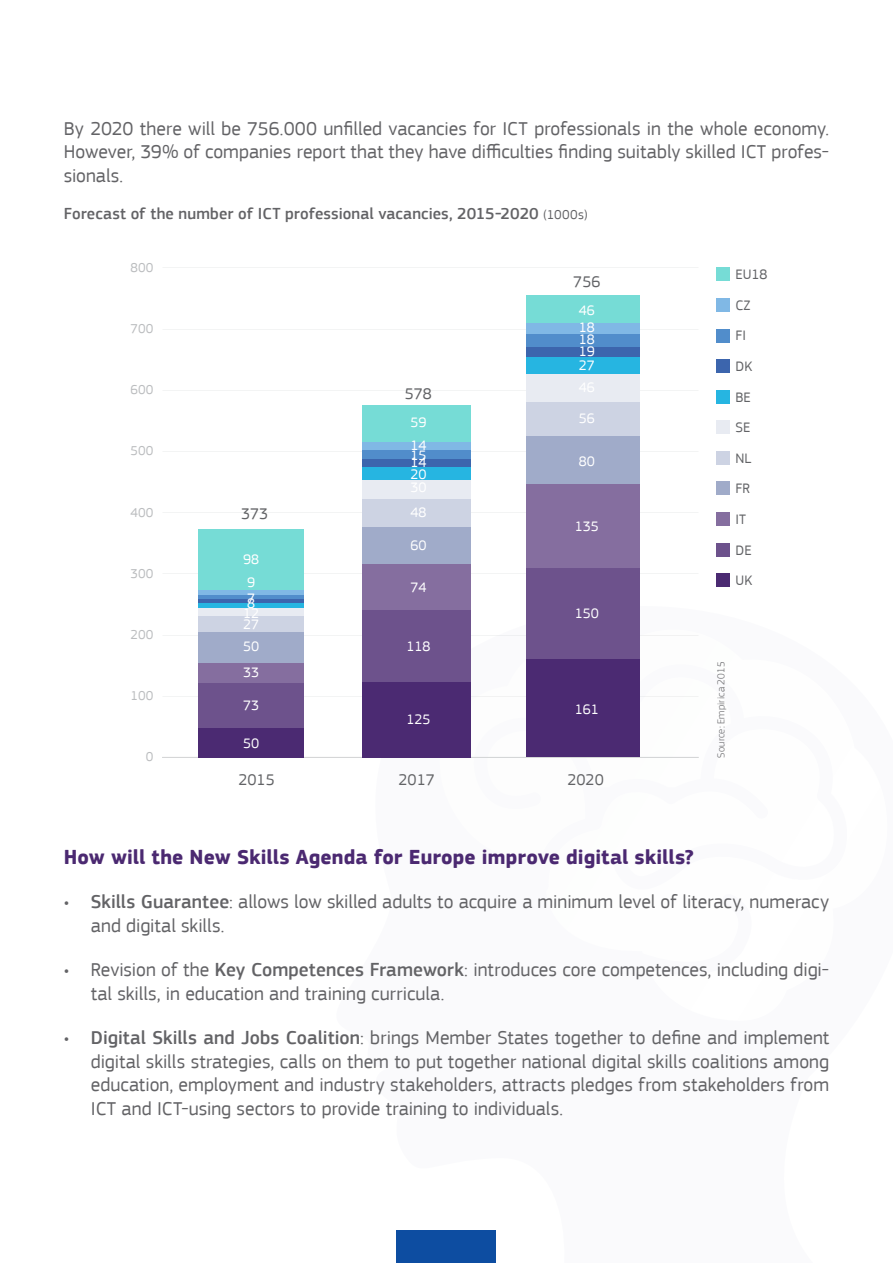
<style>
.page{position:relative;width:893px;height:1263px;background:#fff}
.page>*{position:absolute;margin:0;border:0;box-sizing:border-box;transform-origin:0 0}
.t1{font:700 21px "EC Square Sans Pro";letter-spacing:.005em;color:#4b2971}
.Body{font:19.5px/23.4px "EC Square Sans Pro";color:#636366}
.Graph_title{font:500 16.5px "EC Square Sans Pro";letter-spacing:.005em;color:#636366}
.t2{font:16.2px "EC Square Sans Pro";letter-spacing:.005em;color:#626366}
.t3{font:14.4px/12.8px "EC Square Sans Pro";letter-spacing:.005em;color:#fff}
.t4{font:14.4px/30.6px "EC Square Sans Pro";color:#626366}
.t5{font:13.5px "EC Square Sans Pro";letter-spacing:.01em;color:#bbbdbf}
.source{font:300 10.5px "EC Square Sans Pro";letter-spacing:.02em;color:#636366}
.s1{font-weight:400;font-size:13.5px}
.s2{font-weight:500}
</style>
<div class="page">
<svg style="left:335px;top:604px;width:161px;height:659px"></svg>
<svg style="left:417px;top:618px;width:281px;height:405px"></svg>
<hr style="left:162px;top:757px;width:537px;height:1px;background:#d1d3d4">
<div style="left:526px;top:568px;width:114px;height:91px;background:#6d528c"></div>
<div style="left:526px;top:484px;width:114px;height:83px;background:#856e9f"></div>
<div style="left:526px;top:435px;width:114px;height:49px;background:#a0abc9"></div>
<div style="left:526px;top:402px;width:114px;height:33px;background:#cdd3e3"></div>
<div style="left:526px;top:374px;width:114px;height:28px;background:#e8ebf2"></div>
<div style="left:526px;top:357px;width:114px;height:17px;background:#26b5e1"></div>
<div style="left:526px;top:347px;width:114px;height:10px;background:#3c65ad"></div>
<div style="left:526px;top:334px;width:114px;height:13px;background:#518dcb"></div>
<div style="left:526px;top:323px;width:114px;height:11px;background:#80b8e5"></div>
<div style="left:526px;top:295px;width:114px;height:28px;background:#76dcd6"></div>
<div style="left:526px;top:659px;width:114px;height:98px;background:#4b2a72"></div>
<div style="left:363px;top:610px;width:108px;height:72px;background:#6d528c"></div>
<div style="left:363px;top:564px;width:108px;height:46px;background:#856e9f"></div>
<div style="left:363px;top:527px;width:108px;height:37px;background:#a0abc9"></div>
<div style="left:363px;top:498px;width:108px;height:29px;background:#cdd3e3"></div>
<div style="left:363px;top:479px;width:108px;height:19px;background:#e8ebf2"></div>
<div style="left:363px;top:467px;width:108px;height:12px;background:#26b5e1"></div>
<div style="left:363px;top:459px;width:108px;height:8px;background:#3c65ad"></div>
<div style="left:363px;top:450px;width:108px;height:9px;background:#518dcb"></div>
<div style="left:363px;top:442px;width:108px;height:8px;background:#80b8e5"></div>
<div style="left:363px;top:405px;width:108px;height:37px;background:#76dcd6"></div>
<div style="left:363px;top:682px;width:108px;height:75px;background:#4b2a72"></div>
<div style="left:199px;top:728px;width:105px;height:29px;background:#4b2a72"></div>
<div style="left:199px;top:682px;width:105px;height:46px;background:#6d528c"></div>
<div style="left:199px;top:662px;width:105px;height:20px;background:#856e9f"></div>
<div style="left:199px;top:632px;width:105px;height:30px;background:#a0abc9"></div>
<div style="left:199px;top:616px;width:105px;height:16px;background:#cdd3e3"></div>
<div style="left:199px;top:608px;width:105px;height:8px;background:#e8ebf2"></div>
<div style="left:199px;top:603px;width:105px;height:5px;background:#26b5e1"></div>
<hr style="left:199px;top:599px;width:105px;height:4px;background:#3c65ad">
<hr style="left:199px;top:595px;width:105px;height:4px;background:#518dcb">
<div style="left:199px;top:589px;width:105px;height:6px;background:#80b8e5"></div>
<div style="left:199px;top:529px;width:105px;height:60px;background:#76dcd6"></div>
<div style="left:717px;top:268px;width:13px;height:13px;background:#76dcd6"></div>
<div style="left:717px;top:298px;width:13px;height:14px;background:#80b8e5"></div>
<div style="left:717px;top:329px;width:13px;height:13px;background:#518dcb"></div>
<div style="left:717px;top:360px;width:13px;height:13px;background:#3c65ad"></div>
<div style="left:717px;top:390px;width:13px;height:13px;background:#26b5e1"></div>
<div style="left:717px;top:421px;width:13px;height:13px;background:#e8ebf2"></div>
<div style="left:717px;top:451px;width:13px;height:13px;background:#cdd3e3"></div>
<div style="left:717px;top:482px;width:13px;height:13px;background:#a0abc9"></div>
<div style="left:717px;top:512px;width:13px;height:13px;background:#856e9f"></div>
<div style="left:717px;top:543px;width:13px;height:13px;background:#6d528c"></div>
<div style="left:717px;top:574px;width:13px;height:13px;background:#4b2a72"></div>
<p class="Body" style="left:64px;top:117px;width:767px;text-align:justify">By 2020 there will be 756.000 unfilled vacancies for ICT professionals in the whole economy.<br>However, 39% of companies report that they have difficulties finding suitably skilled ICT profes&shy;sionals.</p>
<p class="Graph_title" style="left:64px;top:203px;width:525px">Forecast of the number of ICT professional vacancies, 2015-2020 <span class="s1">(1000s)</span></p>
<p class="t5" style="left:130px;top:259px;width:24px">800</p>
<p class="t5" style="left:130px;top:321px;width:24px">700</p>
<p class="t5" style="left:130px;top:382px;width:24px">600</p>
<p class="t5" style="left:130px;top:443px;width:24px">500</p>
<p class="t5" style="left:130px;top:504px;width:24px">400</p>
<p class="t5" style="left:130px;top:565px;width:24px">300</p>
<p class="t5" style="left:130px;top:627px;width:24px">200</p>
<p class="t5" style="left:130px;top:688px;width:24px">100</p>
<p class="t5" style="left:146px;top:749px;width:9px">0</p>
<p class="t2" style="left:573px;top:272px;width:29px">756</p>
<p class="t2" style="left:241px;top:504px;width:29px">373</p>
<p class="t3" style="left:243px;top:553px;width:18px">98</p>
<p class="t3" style="left:247px;top:573px;width:10px;line-height:18.8px">9<br>78</p>
<p class="t3" style="left:243px;top:608px;width:18px;line-height:10.8px">12<br>27</p>
<p class="t3" style="left:243px;top:639px;width:18px">50</p>
<p class="t3" style="left:243px;top:666px;width:18px">33</p>
<p class="t3" style="left:243px;top:699px;width:18px">73</p>
<p class="t3" style="left:243px;top:737px;width:18px">50</p>
<p class="t2" style="left:405px;top:384px;width:29px">578</p>
<p class="t3" style="left:410px;top:411px;width:18px;line-height:22.4px">59<br>14</p>
<p class="t3" style="left:410px;top:449px;width:18px">15</p>
<p class="t3" style="left:410px;top:456px;width:18px;text-align:justify">14<br>20<br>30</p>
<p class="t3" style="left:410px;top:506px;width:18px">48</p>
<p class="t3" style="left:410px;top:539px;width:18px">60</p>
<p class="t3" style="left:410px;top:581px;width:18px">74</p>
<p class="t3" style="left:406px;top:639px;width:26px">118</p>
<p class="t3" style="left:406px;top:713px;width:26px">125</p>
<p class="t3" style="left:579px;top:301px;width:18px;line-height:17.7px">46<br>18</p>
<p class="t3" style="left:579px;top:334px;width:18px;line-height:11.2px">18<br>19</p>
<p class="t3" style="left:579px;top:359px;width:18px">27</p>
<p class="t3" style="left:579px;top:412px;width:18px">56</p>
<p class="t3" style="left:579px;top:455px;width:18px">80</p>
<p class="t3" style="left:575px;top:520px;width:26px">135</p>
<p class="t3" style="left:575px;top:607px;width:26px">150</p>
<p class="t3" style="left:575px;top:703px;width:26px">161</p>
<p class="t2" style="left:238px;top:770px;width:38px">2015</p>
<p class="t2" style="left:399px;top:770px;width:38px">2017</p>
<p class="t2" style="left:567px;top:770px;width:38px">2020</p>
<p class="t4" style="left:736px;top:259px;width:34px">EU18<br>CZ<br>FI<br>DK<br>BE<br>SE<br>NL<br>FR<br>IT<br>DE<br>UK</p>
<p class="source" style="left:715px;top:758px;width:98px;rotate:-90deg">Source: Empirica 2015</p>
<h1 class="t1" style="left:64px;top:844px;width:632px">How will the New Skills Agenda for Europe improve digital skills?</h1>
<p class="Body" style="left:91px;top:890px;width:740px;text-indent:-27px">• <span class="s2">Skills Guarantee</span>: allows low skilled adults to acquire a minimum level of literacy, numeracy and digital skills.</p>
<p class="Body" style="left:91px;top:958px;width:740px;text-indent:-27px">• Revision of the <span class="s2">Key Competences Framework</span>: introduces core competences, including digi&shy;tal skills, in education and training curricula.</p>
<p class="Body" style="left:91px;top:1026px;width:740px;text-align:justify;text-indent:-27px">• <span class="s2">Digital Skills and Jobs Coalition</span>: brings Member States together to define and implement digital skills strategies, calls on them to put together national digital skills coalitions among education, employment and industry stakeholders, attracts pledges from stakeholders from ICT and ICT-using sectors to provide training to individuals.</p>
</div>
